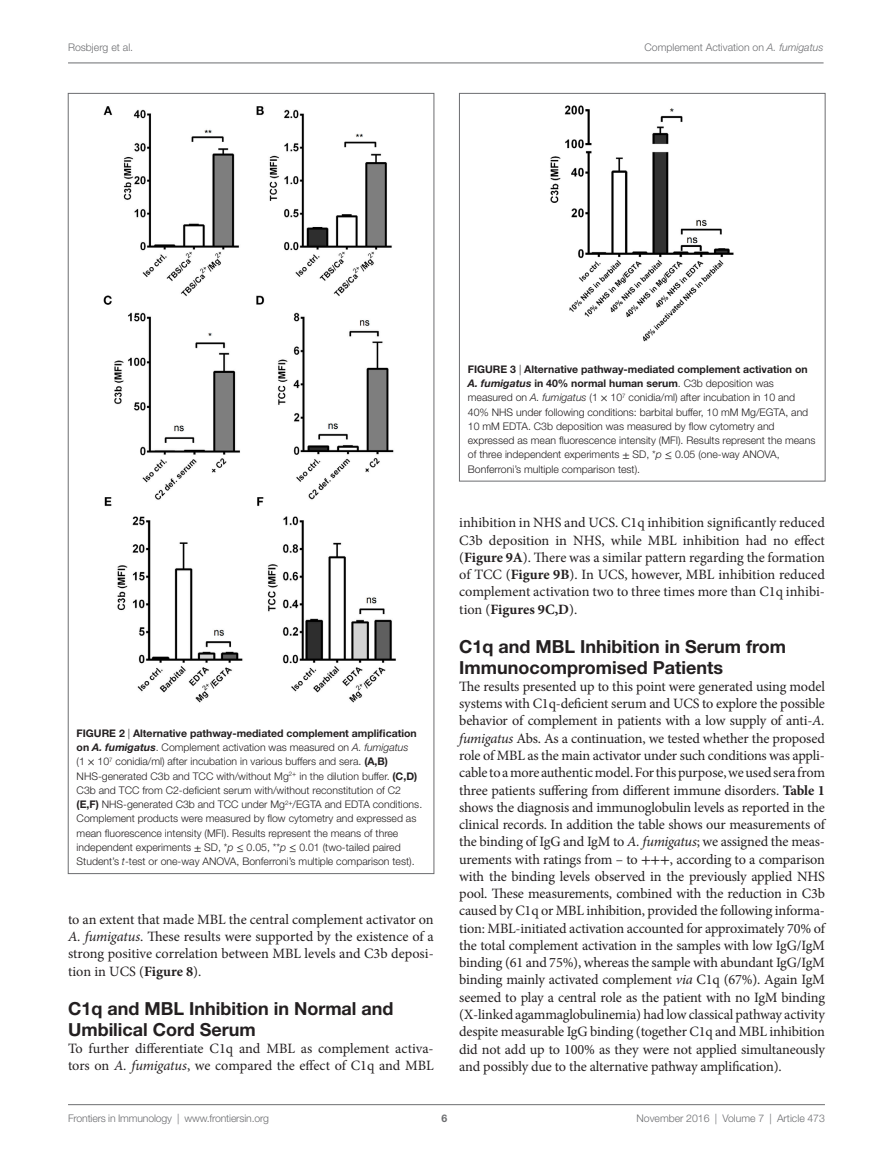
<style>
.page{position:relative;width:893px;height:1170px;background:#fff}
.page>*{position:absolute;margin:0;border:0;box-sizing:border-box;transform-origin:0 0}
.t1{font:700 18px/21px "Helvetica Neue LT Std";color:#231f20}
.t2{font:14.25px/17.2px "Minion Pro";letter-spacing:-.005em;color:#231f20;text-align:justify}
.t3{font:300 10.5px/14.2px "Helvetica Neue LT Std";color:#231f20}
.t4{font:300 10.5px "Helvetica Neue LT Std";color:#6c6d70}
.t5{font:700 10.5px "Helvetica Neue LT Std";color:#6c6d70}
.s1{font-style:italic}
.s2{font-weight:700}
.s3{font-weight:700;font-style:italic}
.s4{font-family:"STIX General";font-weight:400}
.s5{font-family:"STIX General"}
</style>
<div class="page">
<img style="left:550px;top:105px;width:184px;height:237px">
<div style="left:459px;top:93px;width:366px;height:388px;border:1px solid #6c6d70"></div>
<img style="left:103px;top:106px;width:293px;height:597px">
<hr style="left:68px;top:63px;width:756px;height:1px;background:#6c6d70">
<hr style="left:68px;top:1104px;width:757px;height:1px;background:#6c6d70">
<p class="t4" style="left:68px;top:41px;width:67px">Rosbjerg et al.</p>
<p class="t4" style="left:644px;top:41px;width:181px">Complement Activation on <span class="s1">A. fumigatus</span></p>
<p class="t3" style="left:77px;top:725px;width:347px"><span class="s2">Figure 2</span> | <span class="s2">Alternative pathway-mediated complement amplification on</span> <span class="s3">A. fumigatus</span>. Complement activation was measured on <span class="s1">A. fumigatus<br></span>(1 <span class="s4">×</span> 10<sup>7</sup> conidia/ml) after incubation in various buffers and sera. <span class="s2">(A,B)<br></span>NHS-generated C3b and TCC with/without Mg<sup>2</sup><sup>+</sup> in the dilution buffer. <span class="s2">(C,D)<br></span>C3b and TCC from C2-deficient serum with/without reconstitution of C2 <span class="s2">(E,F)</span> NHS-generated C3b and TCC under Mg<sup>2</sup><sup>+</sup>/EGTA and EDTA conditions.<br>Complement products were measured by flow cytometry and expressed as mean fluorescence intensity (MFI). Results represent the means of three independent experiments <span class="s4">±</span> SD, *<span class="s1">p</span> <span class="s4">≤</span> 0.05, **<span class="s1">p</span> <span class="s4">≤</span> 0.01 (two-tailed paired Student’s <span class="s1">t</span>-test or one-way ANOVA, Bonferroni’s multiple comparison test).</p>
<p class="t2" style="left:68px;top:910px;width:367px">to an extent that made MBL the central complement activator on <span class="s1">A. fumigatus</span>. These results were supported by the existence of a strong positive correlation between MBL levels and C3b deposi&shy;tion in UCS (<span class="s2">Figure 8</span>).</p>
<p class="t1" style="left:68px;top:997px;width:327px">C1q and MBL Inhibition in Normal and<br>Umbilical Cord Serum</p>
<p class="t2" style="left:68px;top:1039px;width:367px">To further differentiate C1q and MBL as complement activa&shy;tors on <span class="s1">A. fumigatus</span>, we compared the effect of C1q and MBL</p>
<p class="t3" style="left:468px;top:362px;width:349px"><span class="s2">Figure 3</span> | <span class="s2">Alternative pathway-mediated complement activation on </span><span class="s3">A. fumigatus</span> <span class="s2">in 40% normal human serum</span>. C3b deposition was measured on <span class="s1">A. fumigatus</span> (1 <span class="s4">×</span> 10<sup>7</sup> conidia/ml) after incubation in 10 and 40% NHS under following conditions: barbital buffer, 10 mM Mg/EGTA, and 10 mM EDTA. C3b deposition was measured by flow cytometry and expressed as mean fluorescence intensity (MFI). Results represent the means of three independent experiments <span class="s4">±</span> SD, *<span class="s1">p</span> <span class="s4">≤</span> 0.05 (one-way ANOVA, Bonferroni’s multiple comparison test).</p>
<p class="t2" style="left:459px;top:514px;width:367px">inhibition in NHS and UCS. C1q inhibition significantly reduced C3b deposition in NHS, while MBL inhibition had no effect (<span class="s2">Figure 9A</span>). There was a similar pattern regarding the formation of TCC (<span class="s2">Figure 9B</span>). In UCS, however, MBL inhibition reduced complement activation two to three times more than C1q inhibi&shy;tion (<span class="s2">Figures 9C,D</span>).</p>
<p class="t1" style="left:459px;top:635px;width:328px">C1q and MBL Inhibition in Serum from<br>Immunocompromised Patients</p>
<p class="t2" style="left:459px;top:677px;width:367px">The results presented up to this point were generated using model systems with C1q-deficient serum and UCS to explore the possible behavior of complement in patients with a low supply of anti-<span class="s1">A. fumigatus</span> Abs. As a continuation, we tested whether the proposed role of MBL as the main activator under such conditions was appli&shy;cable to a more authentic model. For this purpose, we used sera from three patients suffering from different immune disorders. <span class="s2">Table 1 </span>shows the diagnosis and immunoglobulin levels as reported in the clinical records. In addition the table shows our measurements of the binding of IgG and IgM to <span class="s1">A. fumigatus</span>; we assigned the meas&shy;urements with ratings from – to <span class="s5">+++</span>, according to a comparison with the binding levels observed in the previously applied NHS pool. These measurements, combined with the reduction in C3b caused by C1q or MBL inhibition, provided the following informa&shy;tion: MBL-initiated activation accounted for approximately 70% of the total complement activation in the samples with low IgG/IgM binding (61 and 75%), whereas the sample with abundant IgG/IgM binding mainly activated complement <span class="s1">via</span> C1q (67%). Again IgM seemed to play a central role as the patient with no IgM binding (X-linked agammaglobulinemia) had low classical pathway activity despite measurable IgG binding (together C1q and MBL inhibition did not add up to 100% as they were not applied simultaneously and possibly due to the alternative pathway amplification).</p>
<p class="t4" style="left:68px;top:1111px;width:203px">Frontiers in Immunology | www.frontiersin.org</p>
<p class="t4" style="left:636px;top:1111px;width:190px">November 2016 | Volume 7 | Article 473</p>
<p class="t5" style="left:441px;top:1111px;width:7px">6</p>
</div>
